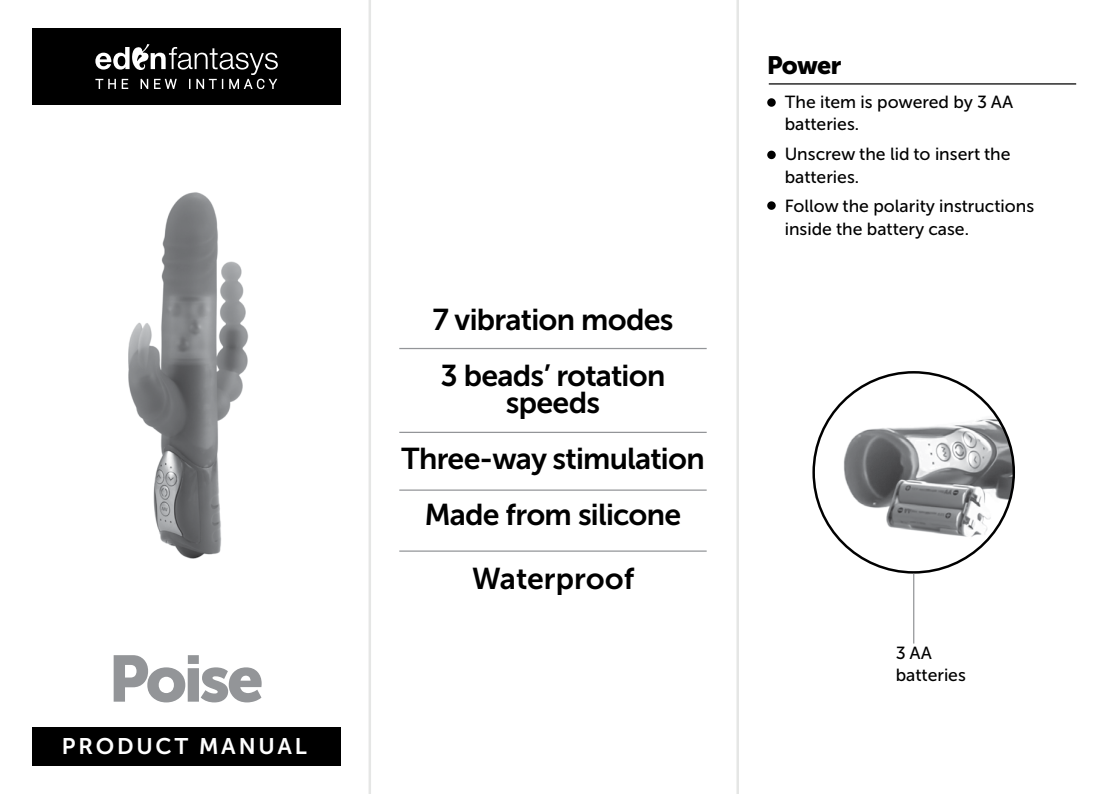
<style>
.page{position:relative;width:1106px;height:794px;background:#fff}
.page>*{position:absolute;margin:0;border:0;box-sizing:border-box;transform-origin:0 0}
.t1{font:65px "Museo Sans Cyrl 900";letter-spacing:-.05em;color:#939598}
.t2{font:30px/55.8px "Museo Sans Cyrl 700";letter-spacing:-.025em;color:#000}
.t3{font:30px "Museo Sans Cyrl 700";color:#000}
.t4{font:25px "Museo Sans Cyrl 900";letter-spacing:-.035em;color:#000}
.t5{font:22.5px "Museo Sans Cyrl 700";letter-spacing:.125em;color:#fff}
.t6{font:17.5px/22.5px "Museo Sans Cyrl 500";color:#000}
</style>
<div class="page">
<div style="left:32px;top:28px;width:309px;height:77px;background:#000"></div>
<svg style="left:95px;top:44px;width:183px;height:45px"></svg>
<div style="left:32px;top:726px;width:309px;height:39px;background:#000"></div>
<img style="left:128px;top:192px;width:121px;height:367px">
<img style="left:826px;top:374px;width:187px;height:189px">
<hr style="left:913px;top:573px;width:1px;height:70px;background:#939598">
<hr style="left:399px;top:348px;width:307px;height:1px;background:#939598">
<hr style="left:399px;top:432px;width:307px;height:1px;background:#939598">
<hr style="left:399px;top:489px;width:307px;height:2px;background:#939598">
<hr style="left:399px;top:550px;width:307px;height:2px;background:#939598">
<hr style="left:768px;top:83px;width:308px;height:2px;background:#000">
<div style="left:767px;top:151px;width:8px;height:8px;background:#000;border-radius:50%"></div>
<div style="left:767px;top:98px;width:8px;height:9px;background:#000;border-radius:50%"></div>
<div style="left:767px;top:201px;width:8px;height:9px;background:#000;border-radius:50%"></div>
<hr style="left:368px;top:0;width:3px;height:794px;background:#e5e6e5">
<hr style="left:736px;top:0;width:3px;height:794px;background:#e5e6e5">
<h1 class="t1" style="left:109px;top:642px;width:156px">Poise</h1>
<p class="t5" style="left:62px;top:734px;width:246px">PRODUCT MANUAL</p>
<h2 class="t2" style="left:432px;top:292px;width:242px">7 vibration modes<br>3 beads’ rotation</h2>
<h2 class="t2" style="left:401px;top:375px;width:305px;text-align:center">speeds<br>Three-way stimulation<br>Made from silicone</h2>
<h2 class="t3" style="left:472px;top:562px;width:164px">Waterproof</h2>
<h3 class="t4" style="left:767px;top:51px;width:76px">Power</h3>
<p class="t6" style="left:784px;top:91px;width:230px">The item is powered by 3 AA batteries.</p>
<p class="t6" style="left:784px;top:143px;width:227px">Unscrew the lid to insert the batteries.</p>
<p class="t6" style="left:784px;top:195px;width:251px">Follow the polarity instructions inside the battery case.</p>
<p class="t6" style="left:895px;top:642px;width:38px">3 AA</p>
<p class="t6" style="left:895px;top:664px;width:72px">batteries</p>
</div>
